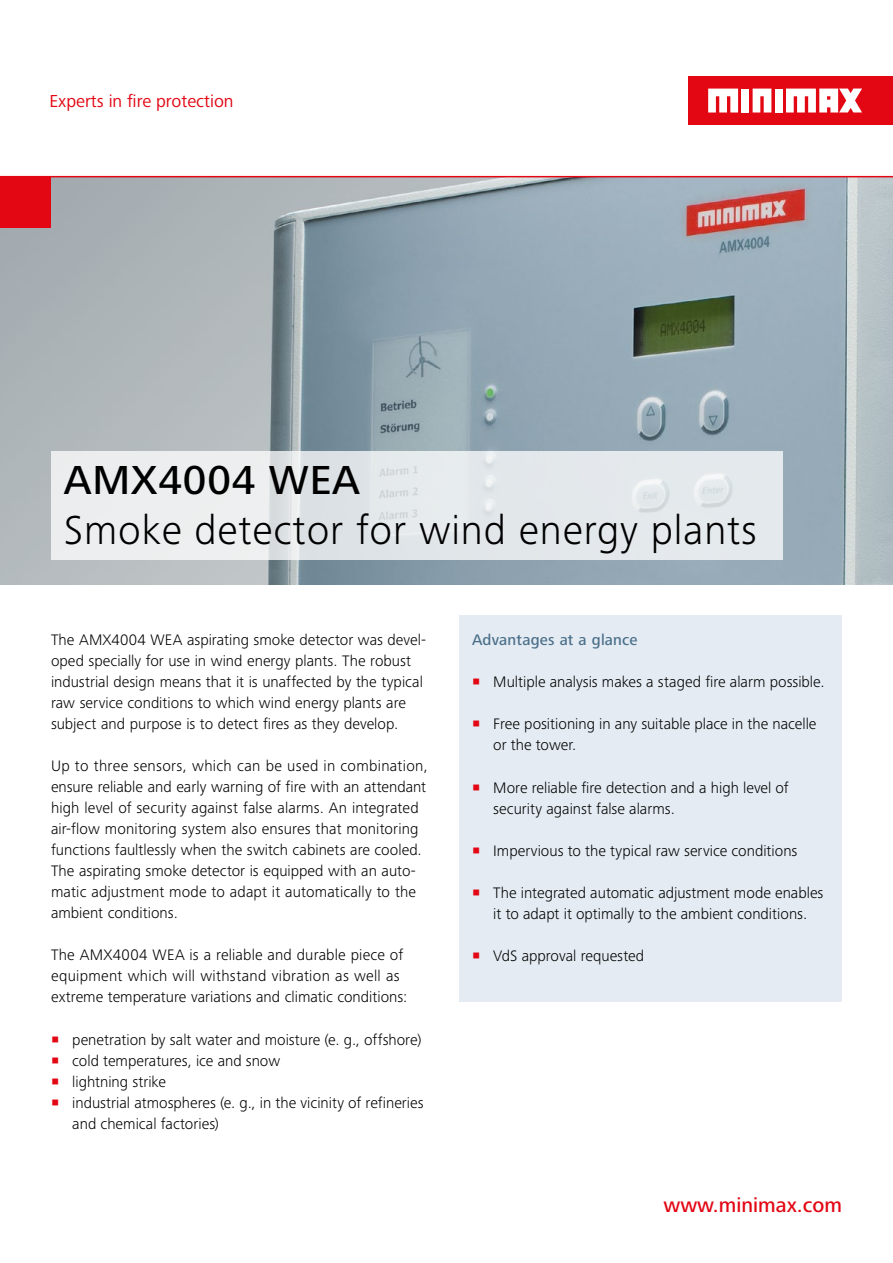
<style>
.page{position:relative;width:893px;height:1263px;background:#fff}
.page>*{position:absolute;margin:0;border:0;box-sizing:border-box;transform-origin:0 0}
.t1{font:300 42px "Frutiger Next Pro";letter-spacing:.02em;color:#000}
.t2{font:500 42px "Frutiger Next Pro";letter-spacing:.02em;color:#000}
.t3{font:500 21px "Frutiger Next Pro";color:#e30613}
.t4{font:18px "Frutiger Next Pro";color:#e30613}
.t5{font:300 15.75px/21px "Frutiger Next Pro";color:#000}
.t6{font:500 15.75px "Frutiger Next Pro";letter-spacing:.01em;color:#4a6f8a}
</style>
<div class="page">
<img style="left:0;top:177px;width:893px;height:408px">
<div style="left:51px;top:451px;width:731px;height:108px;background:#e4e9ed"></div>
<div style="left:459px;top:615px;width:383px;height:387px;background:#e4ebf2"></div>
<div style="left:689px;top:77px;width:204px;height:48px;background:#e30613"></div>
<div style="left:775px;top:89px;width:8px;height:23px;background:#fff"></div>
<svg style="left:753px;top:89px;width:18px;height:24px"></svg>
<div style="left:741px;top:89px;width:8px;height:24px;background:#fff"></div>
<svg style="left:708px;top:89px;width:30px;height:24px"></svg>
<svg style="left:786px;top:89px;width:76px;height:24px"></svg>
<div style="left:0;top:177px;width:51px;height:51px;background:#e30613"></div>
<hr style="left:0;top:176px;width:893px;height:1px;background:#e30613">
<p class="t4" style="left:50px;top:91px;width:186px">Experts in fire protection</p>
<h1 class="t2" style="left:64px;top:456px;width:298px">AMX4004 WEA</h1>
<h1 class="t1" style="left:64px;top:506px;width:695px">Smoke detector for wind energy plants</h1>
<p class="t5" style="left:51px;top:630px;width:376px">The AMX4004 WEA aspirating smoke detector was devel&shy;oped specially for use in wind energy plants. The robust industrial design means that it is unaffected by the typical raw service conditions to which wind energy plants are subject and purpose is to detect fires as they develop.</p>
<p class="t5" style="left:51px;top:756px;width:378px">Up to three sensors, which can be used in combination, ensure reliable and early warning of fire with an attendant high level of security against false alarms. An integrated air-flow monitoring system also ensures that monitoring functions faultlessly when the switch cabinets are cooled.<br>The aspirating smoke detector is equipped with an auto&shy;matic adjustment mode to adapt it automatically to the ambient conditions.</p>
<p class="t5" style="left:51px;top:945px;width:358px">The AMX4004 WEA is a reliable and durable piece of equipment which will withstand vibration as well as extreme temperature variations and climatic conditions:</p>
<p class="t5" style="left:72px;top:1029px;width:353px">penetration by salt water and moisture (e. g., offshore) cold temperatures, ice and snow<br>lightning strike<br>industrial atmospheres (e. g., in the vicinity of refineries and chemical factories)</p>
<p class="t6" style="left:472px;top:631px;width:167px">Advantages at a glance</p>
<p class="t5" style="left:493px;top:672px;width:333px">Multiple analysis makes a staged fire alarm possible.</p>
<p class="t5" style="left:493px;top:714px;width:325px">Free positioning in any suitable place in the nacelle or the tower.</p>
<p class="t5" style="left:493px;top:777px;width:297px">More reliable fire detection and a high level of security against false alarms.</p>
<p class="t5" style="left:493px;top:840px;width:306px">Impervious to the typical raw service conditions</p>
<p class="t5" style="left:493px;top:882px;width:332px">The integrated automatic adjustment mode enables it to adapt it optimally to the ambient conditions.</p>
<p class="t5" style="left:493px;top:945px;width:152px">VdS approval requested</p>
<h2 class="t3" style="left:663px;top:1193px;width:180px">www.minimax.com</h2>
</div>
